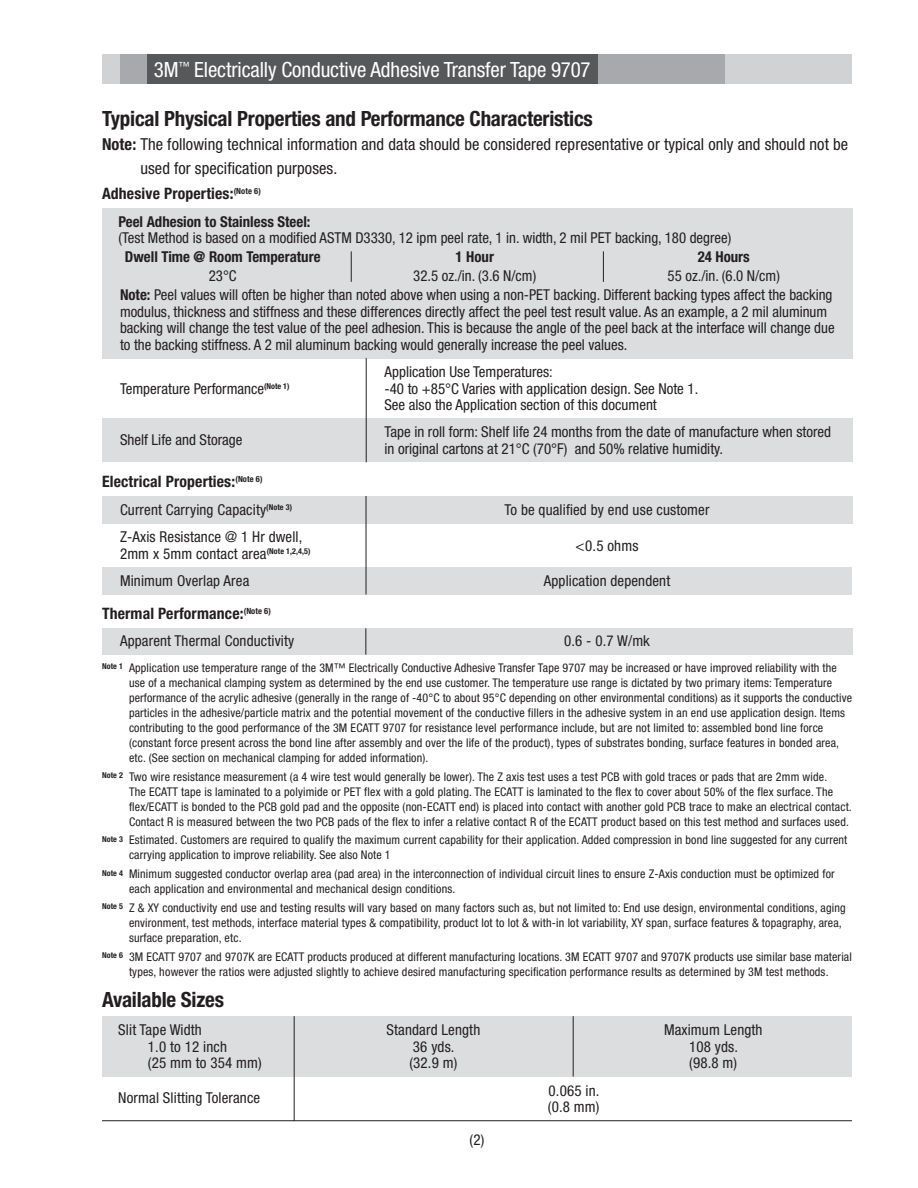
<style>
.page{position:relative;width:918px;height:1188px;background:#fff}
.page>*{position:absolute;margin:0;border:0;box-sizing:border-box;transform-origin:0 0}
.t1{font:700 condensed 21px "Helvetica Neue LT Std";letter-spacing:-.01em;color:#231f20}
.t2{font:condensed 21px "Helvetica Neue LT Std";letter-spacing:-.005em;color:#fff}
.t3{font:condensed 16.5px/24px "Helvetica Neue LT Std";letter-spacing:.005em;color:#231f20}
.t4{font:700 condensed 15.75px "Helvetica Neue LT Std";letter-spacing:.01em;color:#231f20}
.t5{font:condensed 15px/16.5px "Helvetica Neue LT Std";color:#231f20}
.t6{font:700 condensed 15px "Helvetica Neue LT Std";color:#231f20}
.t7{font:condensed 12px/15px "Helvetica Neue LT Std";letter-spacing:.015em;color:#231f20}
.s1{font-weight:700}
</style>
<div class="page">
<div style="left:102px;top:419px;width:750px;height:43px;background:#dcdddf"></div>
<div style="left:102px;top:208px;width:750px;height:150px;background:#dcdddf"></div>
<hr style="left:351px;top:251px;width:1px;height:31px;background:#231f20">
<hr style="left:603px;top:251px;width:1px;height:31px;background:#231f20">
<hr style="left:366px;top:358px;width:1px;height:104px;background:#231f20">
<div style="left:102px;top:1016px;width:750px;height:61px;background:#dcdddf"></div>
<hr style="left:102px;top:1120px;width:750px;height:1px;background:#231f20">
<hr style="left:294px;top:1016px;width:1px;height:105px;background:#231f20">
<hr style="left:573px;top:1016px;width:1px;height:61px;background:#231f20">
<div style="left:724px;top:54px;width:128px;height:30px;background:#d1d2d4"></div>
<div style="left:596px;top:54px;width:129px;height:30px;background:#a8a9ad"></div>
<div style="left:102px;top:54px;width:18px;height:30px;background:#d1d2d4"></div>
<div style="left:120px;top:54px;width:27px;height:30px;background:#a8a9ad"></div>
<div style="left:147px;top:54px;width:450px;height:30px;background:#57585a"></div>
<div style="left:102px;top:496px;width:750px;height:27px;background:#dcdddf"></div>
<div style="left:102px;top:567px;width:750px;height:28px;background:#dcdddf"></div>
<hr style="left:366px;top:496px;width:1px;height:99px;background:#231f20">
<div style="left:102px;top:628px;width:750px;height:27px;background:#dcdddf"></div>
<svg style="left:365px;top:628px;width:1px;height:27px"></svg>
<p class="t2" style="left:154px;top:57px;width:438px">3M<sup>™</sup> Electrically Conductive Adhesive Transfer Tape 9707</p>
<p class="t1" style="left:102px;top:106px;width:492px">Typical Physical Properties and Performance Characteristics</p>
<p class="t3" style="left:140px;top:132px;width:709px;text-indent:-38px"><span class="s1">Note:</span> The following technical information and data should be considered representative or typical only and should not be used for specification purposes.</p>
<p class="t5" style="left:118px;top:213px;width:614px"><span class="s1">Peel Adhesion to Stainless Steel:<br></span>(Test Method is based on a modified ASTM D3330, 12 ipm peel rate, 1 in. width, 2 mil PET backing, 180 degree)</p>
<p class="t6" style="left:125px;top:248px;width:197px">Dwell Time @ Room Temperature</p>
<p class="t6" style="left:456px;top:248px;width:40px">1 Hour</p>
<p class="t6" style="left:698px;top:248px;width:54px">24 Hours</p>
<p class="t5" style="left:209px;top:268px;width:29px">23°C</p>
<p class="t5" style="left:413px;top:268px;width:125px">32.5 oz./in. (3.6 N/cm)</p>
<p class="t5" style="left:668px;top:268px;width:114px">55 oz./in. (6.0 N/cm)</p>
<p class="t5" style="left:120px;top:287px;width:716px"><span class="s1">Note:</span> Peel values will often be higher than noted above when using a non-PET backing. Different backing types affect the backing modulus, thickness and stiffness and these differences directly affect the peel test result value. As an example, a 2 mil aluminum backing will change the test value of the peel adhesion. This is because the angle of the peel back at the interface will change due to the backing stiffness. A 2 mil aluminum backing would generally increase the peel values.</p>
<p class="t5" style="left:120px;top:380px;width:171px">Temperature Performance<sup>(Note</sup> <sup>1)</sup></p>
<p class="t4" style="left:102px;top:184px;width:160px">Adhesive Properties:<sup>(Note</sup> <sup>6)</sup></p>
<p class="t5" style="left:384px;top:363px;width:315px">Application Use Temperatures:<br>-40 to +85°C Varies with application design. See Note 1.</p>
<p class="t5" style="left:384px;top:396px;width:274px">See also the Application section of this document</p>
<p class="t5" style="left:120px;top:431px;width:124px">Shelf Life and Storage</p>
<p class="t5" style="left:384px;top:424px;width:448px">Tape in roll form: Shelf life 24 months from the date of manufacture when stored in original cartons at 21°C (70°F) and 50% relative humidity.</p>
<p class="t4" style="left:102px;top:472px;width:162px">Electrical Properties:<sup>(Note</sup> <sup>6)</sup></p>
<p class="t5" style="left:120px;top:501px;width:174px">Current Carrying Capacity<sup>(Note</sup> <sup>3)</sup></p>
<p class="t5" style="left:504px;top:501px;width:207px">To be qualified by end use customer</p>
<p class="t5" style="left:120px;top:529px;width:184px">Z-Axis Resistance @ 1 Hr dwell,</p>
<p class="t5" style="left:575px;top:537px;width:65px">&lt;0.5 ohms</p>
<p class="t5" style="left:120px;top:545px;width:192px">2mm x 5mm contact area<sup>(Note</sup> <sup>1,2,4,5)</sup></p>
<p class="t5" style="left:120px;top:573px;width:131px">Minimum Overlap Area</p>
<p class="t5" style="left:544px;top:573px;width:128px">Application dependent</p>
<p class="t4" style="left:102px;top:604px;width:170px">Thermal Performance:<sup>(Note</sup> <sup>6)</sup></p>
<p class="t5" style="left:120px;top:633px;width:176px">Apparent Thermal Conductivity</p>
<p class="t5" style="left:564px;top:633px;width:87px">0.6 - 0.7 W/mk</p>
<p class="t7" style="left:129px;top:660px;width:725px;text-indent:-27px"><sup>Note</sup> <sup>1</sup> Application use temperature range of the 3M™ Electrically Conductive Adhesive Transfer Tape 9707 may be increased or have improved reliability with the use of a mechanical clamping system as determined by the end use customer. The temperature use range is dictated by two primary items: Temperature performance of the acrylic adhesive (generally in the range of -40°C to about 95°C depending on other environmental conditions) as it supports the conductive particles in the adhesive/particle matrix and the potential movement of the conductive fillers in the adhesive system in an end use application design. Items contributing to the good performance of the 3M ECATT 9707 for resistance level performance include, but are not limited to: assembled bond line force (constant force present across the bond line after assembly and over the life of the product), types of substrates bonding, surface features in bonded area, etc. (See section on mechanical clamping for added information).</p>
<p class="t7" style="left:129px;top:769px;width:724px;text-indent:-27px"><sup>Note</sup> <sup>2</sup> Two wire resistance measurement (a 4 wire test would generally be lower). The Z axis test uses a test PCB with gold traces or pads that are 2mm wide.<br>The ECATT tape is laminated to a polyimide or PET flex with a gold plating. The ECATT is laminated to the flex to cover about 50% of the flex surface. The flex/ECATT is bonded to the PCB gold pad and the opposite (non-ECATT end) is placed into contact with another gold PCB trace to make an electrical contact.<br>Contact R is measured between the two PCB pads of the flex to infer a relative contact R of the ECATT product based on this test method and surfaces used.</p>
<p class="t7" style="left:129px;top:833px;width:720px;text-indent:-27px"><sup>Note</sup> <sup>3</sup> Estimated. Customers are required to qualify the maximum current capability for their application. Added compression in bond line suggested for any current carrying application to improve reliability. See also Note 1</p>
<p class="t7" style="left:129px;top:866px;width:707px;text-indent:-27px"><sup>Note</sup> <sup>4</sup> Minimum suggested conductor overlap area (pad area) in the interconnection of individual circuit lines to ensure Z-Axis conduction must be optimized for each application and environmental and mechanical design conditions.</p>
<p class="t7" style="left:129px;top:900px;width:718px;text-indent:-27px"><sup>Note</sup> <sup>5</sup> Z &amp; XY conductivity end use and testing results will vary based on many factors such as, but not limited to: End use design, environmental conditions, aging environment, test methods, interface material types &amp; compatibility, product lot to lot &amp; with-in lot variability, XY span, surface features &amp; topagraphy, area, surface preparation, etc.</p>
<p class="t7" style="left:102px;top:949px;width:751px;text-align:center"><sup>Note</sup> <sup>6</sup> 3M ECATT 9707 and 9707K are ECATT products produced at different manufacturing locations. 3M ECATT 9707 and 9707K products use similar base material types, however the ratios were adjusted slightly to achieve desired manufacturing specification performance results as determined by 3M test methods.</p>
<p class="t1" style="left:102px;top:987px;width:123px">Available Sizes</p>
<p class="t5" style="left:118px;top:1022px;width:85px">Slit Tape Width</p>
<p class="t5" style="left:387px;top:1022px;width:95px">Standard Length</p>
<p class="t5" style="left:664px;top:1022px;width:100px">Maximum Length</p>
<p class="t5" style="left:148px;top:1038px;width:81px">1.0 to 12 inch</p>
<p class="t5" style="left:413px;top:1038px;width:43px">36 yds.</p>
<p class="t5" style="left:689px;top:1038px;width:50px">108 yds.</p>
<p class="t5" style="left:148px;top:1055px;width:115px">(25 mm to 354 mm)</p>
<p class="t5" style="left:409px;top:1055px;width:49px">(32.9 m)</p>
<p class="t5" style="left:689px;top:1055px;width:49px">(98.8 m)</p>
<p class="t5" style="left:118px;top:1089px;width:143px">Normal Slitting Tolerance</p>
<p class="t5" style="left:548px;top:1082px;width:53px">0.065 in. (0.8 mm)</p>
<p class="t5" style="left:469px;top:1131px;width:17px">(2)</p>
</div>
